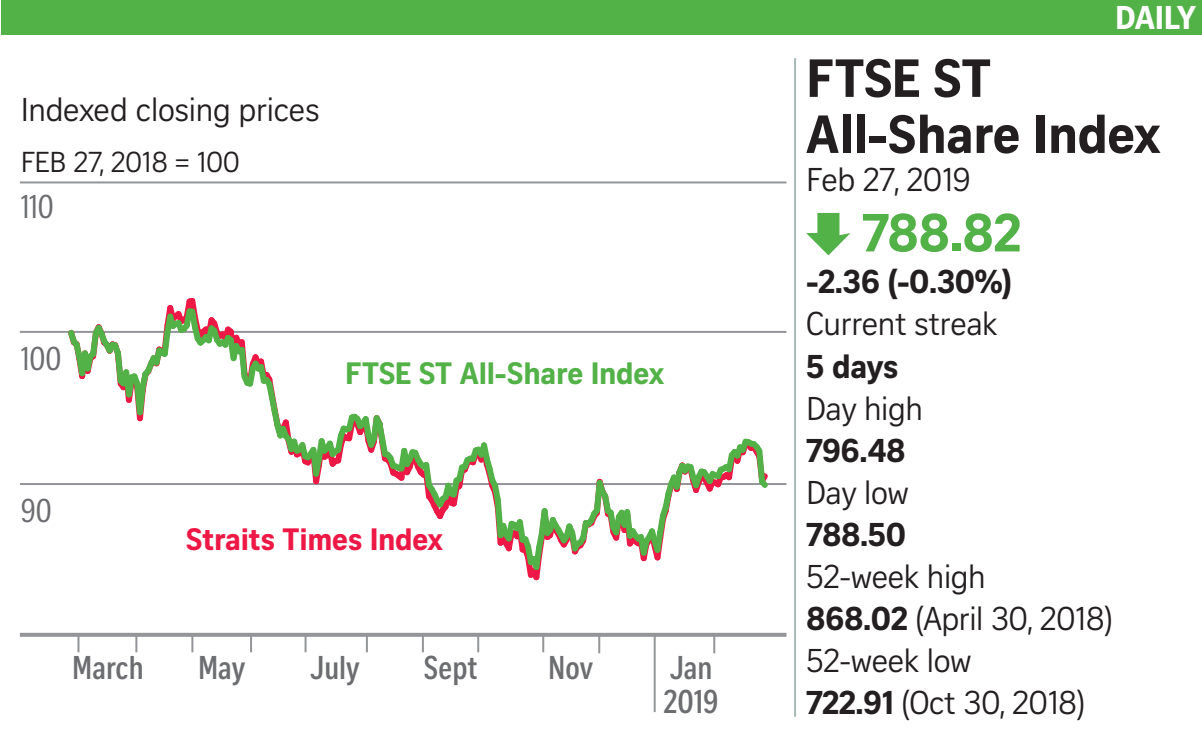
<style>
.page{position:relative;width:1202px;height:749px;background:#fff}
.page>*{position:absolute;margin:0;border:0;box-sizing:border-box;transform-origin:0 0}
.t1{font:700 52px/56px "Curator Serp Text";letter-spacing:-.01em;color:#231f20}
.t2{font:700 52px "Curator Serp Text";color:#52b147}
.t3{font:32px/42px "Curator Serp Text";letter-spacing:-.015em;color:#231f20}
.t4{font:700 32px "Curator Serp Text";letter-spacing:-.015em;color:#231f20}
.t5{font:700 32px/34px "Curator Head Cond ST Semi";color:#6c6d70}
.t6{font:32px "Curator Head Cond ST Regular";color:#6c6d70}
.t7{font:700 32px "Curator Serp Text";letter-spacing:-.02em;color:#fff}
.t8{font:30px "Curator Head ST Bold";letter-spacing:-.01em;color:#52b147}
.t9{font:30px "Curator Head ST Bold";letter-spacing:-.01em;color:#ed1845}
.t10{font:28px "Curator Serp Text";letter-spacing:-.01em;color:#231f20}
.s1{font-weight:700}
</style>
<div class="page">
<div style="left:1px;top:0;width:1201px;height:34px;background:#52b147"></div>
<svg style="left:806px;top:213px;width:44px;height:42px"></svg>
<hr style="left:794px;top:58px;width:2px;height:658px;background:#a8b7b6">
<svg style="left:20px;top:632px;width:766px;height:4px;fill:#939598"></svg>
<hr style="left:20px;top:331px;width:766px;height:2px;background:#939598">
<hr style="left:20px;top:181px;width:766px;height:2px;background:#939598">
<hr style="left:20px;top:483px;width:766px;height:2px;background:#939598">
<hr style="left:654px;top:634px;width:2px;height:77px;background:#939598">
<svg style="left:77px;top:634px;width:2px;height:18px"></svg>
<svg style="left:135px;top:634px;width:2px;height:18px"></svg>
<svg style="left:191px;top:634px;width:2px;height:18px"></svg>
<svg style="left:250px;top:634px;width:2px;height:18px"></svg>
<svg style="left:305px;top:634px;width:2px;height:18px"></svg>
<svg style="left:366px;top:634px;width:2px;height:18px"></svg>
<svg style="left:422px;top:634px;width:2px;height:18px"></svg>
<svg style="left:477px;top:634px;width:2px;height:18px"></svg>
<svg style="left:542px;top:634px;width:2px;height:18px"></svg>
<svg style="left:598px;top:635px;width:2px;height:18px"></svg>
<svg style="left:713px;top:635px;width:2px;height:18px"></svg>
<svg style="left:64px;top:298px;width:709px;height:283px"></svg>
<p class="t3" style="left:21px;top:89px;width:300px">Indexed closing prices</p>
<p class="t10" style="left:21px;top:146px;width:221px">FEB 27, 2018 = 100</p>
<p class="t6" style="left:21px;top:189px;width:34px">110</p>
<p class="t6" style="left:21px;top:341px;width:42px">100</p>
<p class="t6" style="left:21px;top:493px;width:32px">90</p>
<p class="t8" style="left:345px;top:355px;width:321px">FTSE ST All-Share Index</p>
<p class="t5" style="left:72px;top:651px;width:73px">March</p>
<p class="t9" style="left:186px;top:520px;width:258px">Straits Times Index</p>
<p class="t5" style="left:198px;top:651px;width:49px">May</p>
<p class="t5" style="left:310px;top:651px;width:51px">July</p>
<p class="t5" style="left:424px;top:651px;width:55px">Sept</p>
<p class="t5" style="left:548px;top:651px;width:46px">Nov</p>
<p class="t5" style="left:664px;top:651px;width:56px">Jan<br>2019</p>
<p class="t7" style="left:1115px;top:-2px;width:82px">DAILY</p>
<h1 class="t1" style="left:806px;top:50px;width:356px">FTSE ST<br>All-Share Index</h1>
<p class="t3" style="left:806px;top:159px;width:167px">Feb 27, 2019</p>
<h1 class="t2" style="left:862px;top:201px;width:161px">788.82</h1>
<p class="t4" style="left:806px;top:262px;width:207px">-2.36 (-0.30%)</p>
<p class="t3" style="left:806px;top:303px;width:193px">Current streak</p>
<p class="t4" style="left:806px;top:346px;width:93px">5 days</p>
<p class="t3" style="left:806px;top:387px;width:118px">Day high</p>
<p class="t4" style="left:806px;top:430px;width:101px">796.48</p>
<p class="t3" style="left:806px;top:471px;width:104px">Day low</p>
<p class="t4" style="left:806px;top:514px;width:101px">788.50</p>
<p class="t3" style="left:806px;top:555px;width:308px">52-week high<br><span class="s1">868.02</span> (April 30, 2018)<br>52-week low<br><span class="s1">722.91</span> (Oct 30, 2018)</p>
</div>
